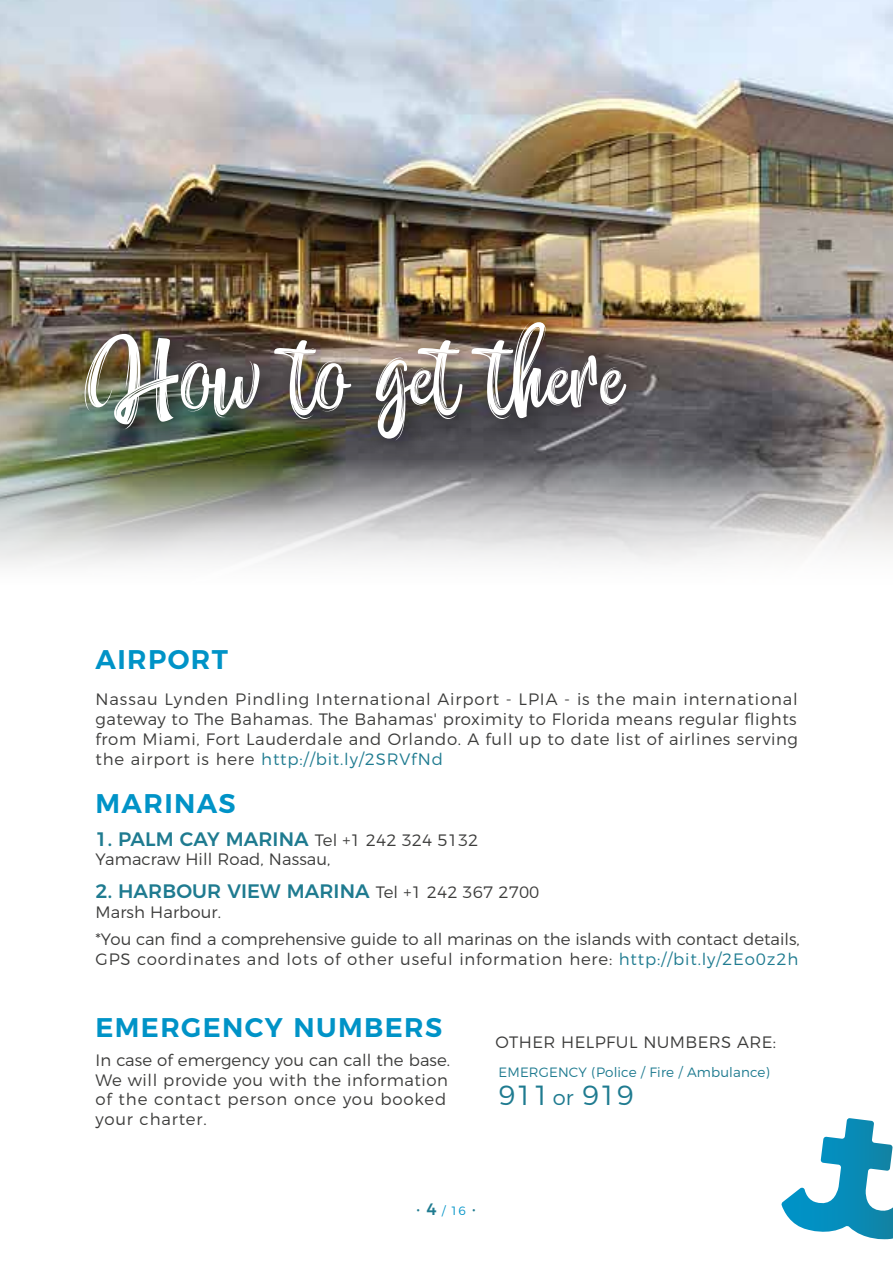
<style>
.page{position:relative;width:893px;height:1263px;background:#fff}
.page>*{position:absolute;margin:0;border:0;box-sizing:border-box;transform-origin:0 0}
.t1{font:141px "Nettizen Script TRIAL";color:#fff}
.t2{font:300 27.75px "Montserrat";letter-spacing:.005em;color:#1f7b90}
.t3{font:600 27px "Montserrat";letter-spacing:.05em;color:#0093c7}
.t4{font:500 19.5px "Montserrat";letter-spacing:.005em;color:#1f7b90}
.t5{font:300 16.5px/19.8px "Montserrat";letter-spacing:.035em;color:#3c3c3b}
.t6{font:300 16.5px/27px "Montserrat";color:#3c3c3b}
.t7{font:300 16.5px "Montserrat";letter-spacing:.005em;color:#3c3c3b}
.t8{font:500 16.5px "Montserrat";color:#1f7b90}
.t9{font:300 13.5px "Montserrat";letter-spacing:.01em;color:#1f7b90}
.s1{color:#1f7b90}
.s2{font-weight:300;font-size:16.5px;color:#3c3c3b}
.s3{font-size:21px}
.s4{font-weight:300;font-size:12px;color:#0093c7}
</style>
<div class="page">
<svg style="left:781px;top:1118px;width:112px;height:122px"></svg>
<img style="left:0;top:0;width:893px;height:428px">
<svg style="left:0;top:428px;width:893px;height:137px;background:#bcbdbb"></svg>
<img style="left:63px;top:285px;width:593px;height:192px">
<h1 class="t1" style="left:85px;top:319px;width:540px">How to get there</h1>
<h3 class="t3" style="left:96px;top:637px;width:134px">AIRPORT</h3>
<p class="t5" style="left:96px;top:688px;width:704px;text-align:justify">Nassau Lynden Pindling International Airport - LPIA - is the main international gateway to The Bahamas. The Bahamas' proximity to Florida means regular flights from Miami, Fort Lauderdale and Orlando. A full up to date list of airlines serving the airport is here <span class="s1">http://bit.ly/2SRVfNd</span></p>
<h3 class="t3" style="left:96px;top:781px;width:142px">MARINAS</h3>
<p class="t4" style="left:96px;top:823px;width:384px">1. PALM CAY MARINA <span class="s2">Tel +1 242 324 5132</span></p>
<p class="t7" style="left:96px;top:846px;width:236px">Yamacraw Hill Road, Nassau,</p>
<p class="t4" style="left:96px;top:876px;width:445px">2. HARBOUR VIEW MARINA <span class="s2">Tel +1 242 367 2700</span></p>
<p class="t6" style="left:96px;top:897px;width:706px">Marsh Harbour.<br>*You can find a comprehensive guide to all marinas on the islands with contact details,</p>
<p class="t5" style="left:96px;top:948px;width:704px">GPS coordinates and lots of other useful information here: <span class="s1">http://bit.ly/2Eo0z2h</span></p>
<h3 class="t3" style="left:96px;top:1006px;width:348px">EMERGENCY NUMBERS</h3>
<p class="t5" style="left:96px;top:1048px;width:356px">In case of emergency you can call the base.<br>We will provide you with the information of the contact person once you booked your charter.</p>
<p class="t5" style="left:495px;top:1031px;width:282px">OTHER HELPFUL NUMBERS ARE:</p>
<p class="t9" style="left:498px;top:1061px;width:273px">EMERGENCY (Police / Fire / Ambulance)</p>
<h2 class="t2" style="left:498px;top:1074px;width:137px">911 <span class="s3">or</span> 919</h2>
<p class="t8" style="left:416px;top:1196px;width:61px">· 4 <span class="s4">/ 16</span> ·</p>
</div>
